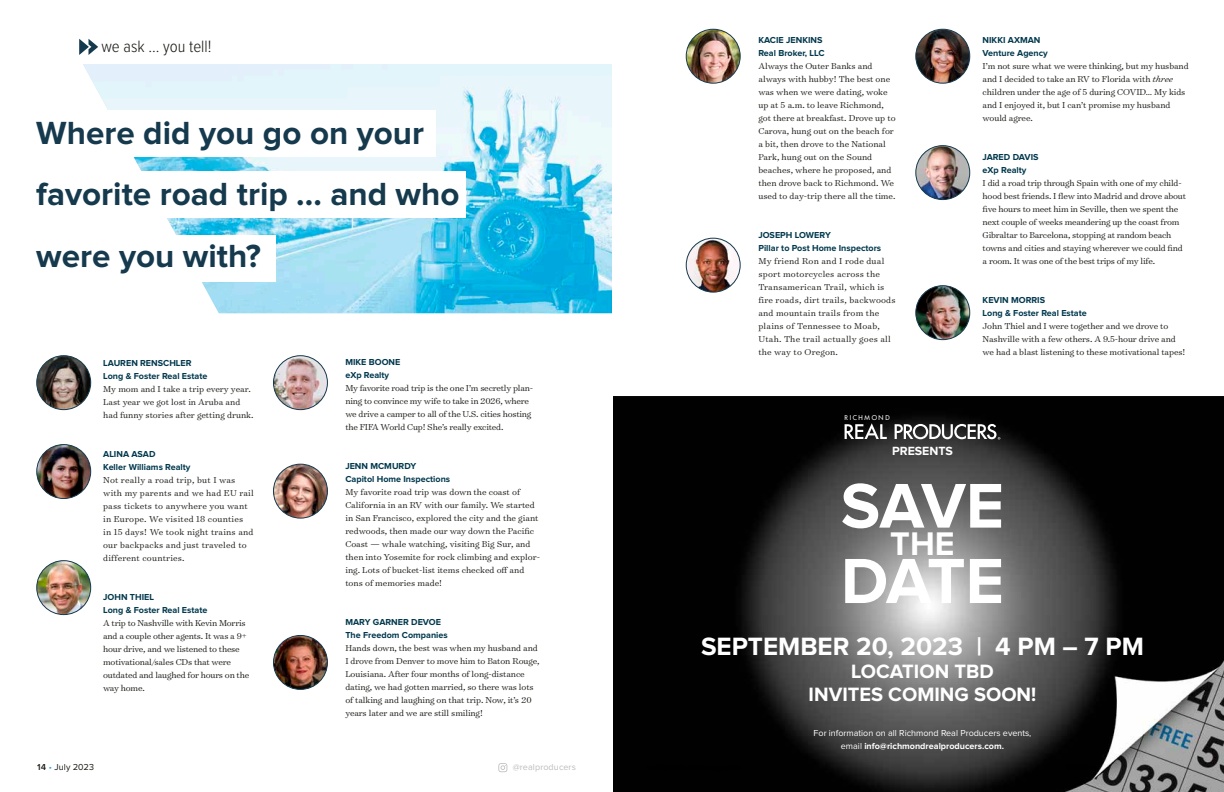
<style>
.page{position:relative;width:1224px;height:792px;background:#fff}
.page>*{position:absolute;margin:0;border:0;box-sizing:border-box;transform-origin:0 0}
.t1{font:700 66.1px "Proxima Nova";color:#fff}
.t2{font:700 65.4px "Proxima Nova";color:#fff}
.t3{font:700 33.9px "Proxima Nova";color:#fff}
.t4{font:700 33.2px/61.7px "Proxima Nova";color:#15394d}
.t5{font:700 26px "Proxima Nova";color:#fff}
.t6{font:700 20px/23px "Proxima Nova";color:#fff;text-align:center}
.t7{font:300 17px "Proxima Nova Cond";color:#171713}
.t8{font:700 12.3px "Proxima Nova";color:#fff}
.t9{font:300 9.8px/13px "Surveyor Text";letter-spacing:-.01em;color:#171713}
.t10{font:300 9.8px/13px "Surveyor Text";letter-spacing:.02em;color:#171713}
.t11{font:700 9px/13px "Proxima Nova";color:#00384d}
.t12{font:9px/13px "Proxima Nova";color:#fff;text-align:center}
.t13{font:9px "Proxima Nova";letter-spacing:.01em;color:#bbbcbc}
.t14{font:9px "Proxima Nova";letter-spacing:.005em;color:#171713}
.t15{font:500 6.4px "Futura Std";letter-spacing:.25em;color:#fff}
.s1{font-weight:600}
.s2{color:#26a7d9}
.s3{font-style:italic}
.s4{font-weight:700}
</style>
<div class="page">
<svg style="left:498px;top:763px;width:9px;height:9px"></svg>
<img style="left:613px;top:397px;width:611px;height:395px">
<svg style="left:79px;top:39px;width:19px;height:16px"></svg>
<img style="left:83px;top:64px;width:529px;height:249px">
<div style="left:0;top:171px;width:466px;height:47px;background:#fff"></div>
<div style="left:0;top:110px;width:436px;height:47px;background:#fff"></div>
<div style="left:0;top:235px;width:276px;height:47px;background:#fff"></div>
<img style="left:37px;top:356px;width:54px;height:54px;border-radius:27px">
<div style="left:36px;top:355px;width:55px;height:55px;border:1px solid #15394d;border-radius:50%"></div>
<img style="left:274px;top:356px;width:53px;height:54px;border-radius:27px">
<div style="left:273px;top:355px;width:55px;height:55px;border:1px solid #15394d;border-radius:50%"></div>
<img style="left:274px;top:464px;width:53px;height:54px;border-radius:27px">
<div style="left:273px;top:464px;width:55px;height:55px;border:1px solid #15394d;border-radius:50%"></div>
<img style="left:274px;top:635px;width:53px;height:54px;border-radius:27px">
<div style="left:273px;top:635px;width:55px;height:55px;border:1px solid #15394d;border-radius:50%"></div>
<img style="left:686px;top:29px;width:54px;height:54px;border-radius:27px">
<div style="left:686px;top:29px;width:55px;height:55px;border:1px solid #15394d;border-radius:50%"></div>
<img style="left:686px;top:238px;width:54px;height:54px;border-radius:27px">
<div style="left:686px;top:238px;width:55px;height:55px;border:1px solid #15394d;border-radius:50%"></div>
<img style="left:916px;top:29px;width:54px;height:54px;border-radius:27px">
<div style="left:915px;top:29px;width:55px;height:55px;border:1px solid #15394d;border-radius:50%"></div>
<img style="left:916px;top:146px;width:54px;height:54px;border-radius:27px">
<div style="left:915px;top:145px;width:55px;height:55px;border:1px solid #15394d;border-radius:50%"></div>
<img style="left:916px;top:286px;width:54px;height:54px;border-radius:27px">
<div style="left:915px;top:285px;width:55px;height:55px;border:1px solid #15394d;border-radius:50%"></div>
<img style="left:37px;top:445px;width:54px;height:54px;border-radius:27px">
<div style="left:36px;top:444px;width:55px;height:55px;border:1px solid #15394d;border-radius:50%"></div>
<img style="left:37px;top:561px;width:54px;height:54px;border-radius:27px">
<div style="left:36px;top:560px;width:55px;height:55px;border:1px solid #15394d;border-radius:50%"></div>
<svg style="left:845px;top:423px;width:42px;height:16px"></svg>
<svg style="left:895px;top:424px;width:105px;height:16px"></svg>
<h3 class="t7" style="left:101px;top:39px;width:112px">we ask ... you tell!</h3>
<h3 class="t4" style="left:36px;top:103px;width:425px">Where did you go on your favorite road trip ... and who were you with?</h3>
<p class="t11" style="left:103px;top:357px;width:106px">LAUREN RENSCHLER<br>Long &amp; Foster Real Estate</p>
<p class="t9" style="left:103px;top:382px;width:152px">My mom and I take a trip every year.<br>Last year we got lost in Aruba and had funny stories after getting drunk.</p>
<p class="t11" style="left:103px;top:448px;width:89px">ALINA ASAD<br>Keller Williams Realty</p>
<p class="t10" style="left:103px;top:473px;width:152px">Not really a road trip, but I was with my parents and we had EU rail pass tickets to anywhere you want in Europe. We visited 18 counties in 15 days! We took night trains and our backpacks and just traveled to different countries.</p>
<p class="t11" style="left:103px;top:591px;width:106px">JOHN THIEL<br>Long &amp; Foster Real Estate</p>
<p class="t9" style="left:103px;top:616px;width:148px">A trip to Nashville with Kevin Morris and a couple other agents. It was a 9+ hour drive, and we listened to these motivational/sales CDs that were outdated and laughed for hours on the way home.</p>
<p class="t11" style="left:345px;top:356px;width:56px">MIKE BOONE eXp Realty</p>
<p class="t9" style="left:345px;top:381px;width:189px">My favorite road trip is the one I’m secretly plan&shy;ning to convince my wife to take in 2026, where we drive a camper to all of the U.S. cities hosting the FIFA World Cup! She’s really excited.</p>
<p class="t11" style="left:345px;top:460px;width:106px">JENN MCMURDY<br>Capitol Home Inspections</p>
<p class="t9" style="left:345px;top:485px;width:196px">My favorite road trip was down the coast of California in an RV with our family. We started in San Francisco, explored the city and the giant redwoods, then made our way down the Pacific Coast — whale watching, visiting Big Sur, and then into Yosemite for rock climbing and explor&shy;ing. Lots of bucket-list items checked off and tons of memories made!</p>
<p class="t11" style="left:345px;top:616px;width:104px">MARY GARNER DEVOE<br>The Freedom Companies</p>
<p class="t9" style="left:345px;top:641px;width:196px">Hands down, the best was when my husband and I drove from Denver to move him to Baton Rouge, Louisiana. After four months of long-distance dating, we had gotten married, so there was lots of talking and laughing on that trip. Now, it’s 20 years later and we are still smiling!</p>
<p class="t14" style="left:36px;top:762px;width:60px"><span class="s1">14</span> <span class="s2">•</span> July 2023</p>
<p class="t13" style="left:513px;top:762px;width:65px">@realproducers</p>
<p class="t11" style="left:758px;top:34px;width:68px">KACIE JENKINS<br>Real Broker, LLC</p>
<p class="t9" style="left:758px;top:59px;width:139px">Always the Outer Banks and always with hubby! The best one was when we were dating, woke up at 5 a.m. to leave Richmond, got there at breakfast. Drove up to<br>Carova, hung out on the beach for a bit, then drove to the National<br>Park, hung out on the Sound beaches, where he proposed, and then drove back to Richmond. We used to day-trip there all the time.</p>
<p class="t11" style="left:758px;top:229px;width:124px">JOSEPH LOWERY<br>Pillar to Post Home Inspectors</p>
<p class="t10" style="left:758px;top:254px;width:139px">My friend Ron and I rode dual sport motorcycles across the<br>Transamerican Trail, which is fire roads, dirt trails, backwoods and mountain trails from the plains of Tennessee to Moab,<br>Utah. The trail actually goes all the way to Oregon.</p>
<p class="t15" style="left:845px;top:414px;width:47px">RICHMOND</p>
<p class="t8" style="left:892px;top:446px;width:62px">PRESENTS</p>
<p class="t11" style="left:983px;top:34px;width:67px">NIKKI AXMAN<br>Venture Agency</p>
<p class="t9" style="left:983px;top:59px;width:208px">I’m not sure what we were thinking, but my husband and I decided to take an RV to Florida with <span class="s3">three </span>children under the age of 5 during COVID… My kids and I enjoyed it, but I can’t promise my husband would agree.</p>
<p class="t11" style="left:983px;top:151px;width:57px">JARED DAVIS eXp Realty</p>
<p class="t9" style="left:983px;top:176px;width:205px">I did a road trip through Spain with one of my child&shy;hood best friends. I flew into Madrid and drove about five hours to meet him in Seville, then we spent the next couple of weeks meandering up the coast from Gibraltar to Barcelona, stopping at random beach towns and cities and staying wherever we could find a room. It was one of the best trips of my life.</p>
<p class="t11" style="left:983px;top:294px;width:106px">KEVIN MORRIS<br>Long &amp; Foster Real Estate</p>
<p class="t9" style="left:983px;top:319px;width:204px">John Thiel and I were together and we drove to<br>Nashville with a few others. A 9.5-hour drive and we had a blast listening to these motivational tapes!</p>
<h2 class="t2" style="left:841px;top:476px;width:165px">SAVE</h2>
<h3 class="t3" style="left:890px;top:528px;width:66px">THE</h3>
<h1 class="t1" style="left:841px;top:551px;width:165px">DATE</h1>
<h3 class="t5" style="left:701px;top:635px;width:444px">SEPTEMBER 20, 2023 | 4 PM – 7 PM</h3>
<h3 class="t6" style="left:809px;top:661px;width:229px">LOCATION TBD<br>INVITES COMING SOON!</h3>
<p class="t12" style="left:814px;top:726px;width:219px">For information on all Richmond Real Producers events, email <span class="s4">info@richmondrealproducers.com.</span></p>
</div>
